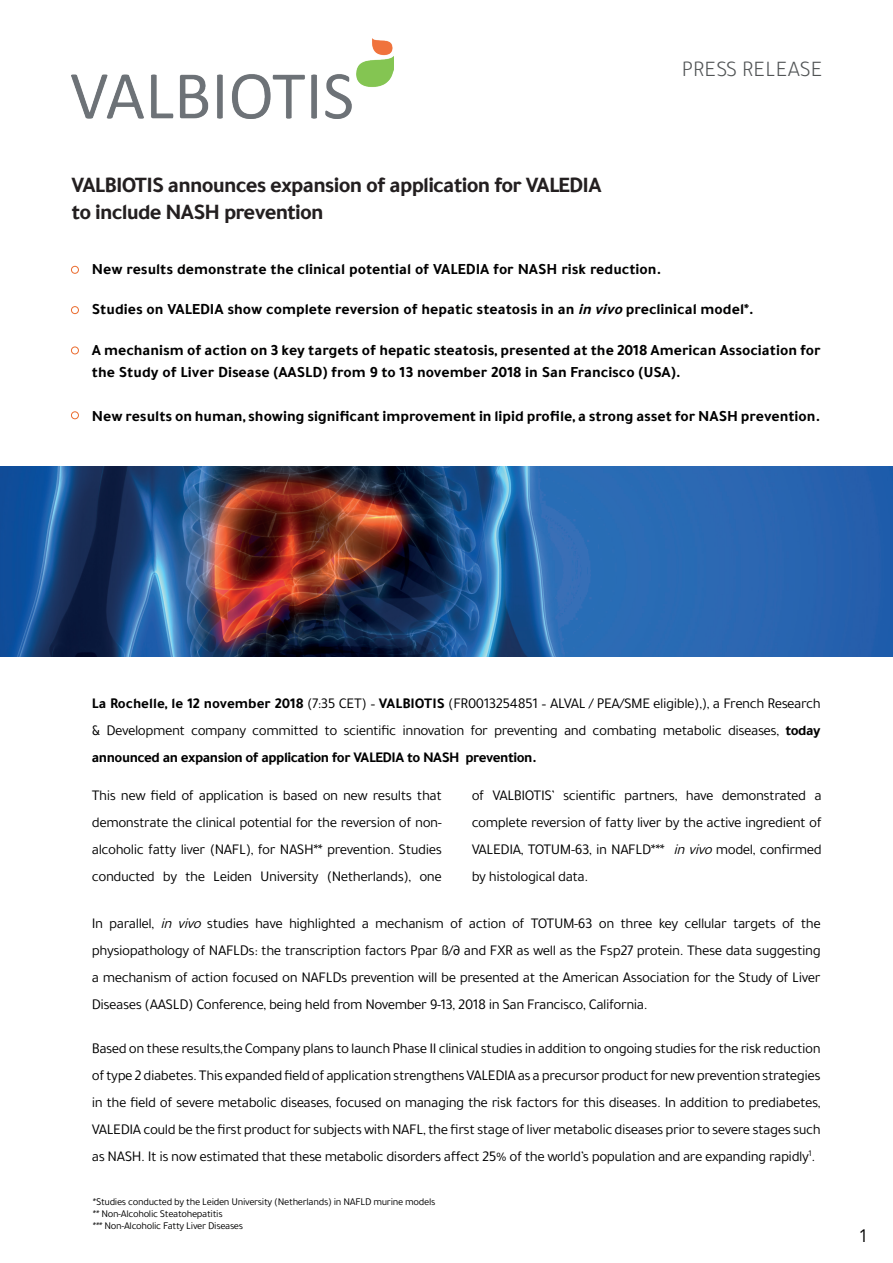
<style>
.page{position:relative;width:893px;height:1263px;background:#fff}
.page>*{position:absolute;margin:0;border:0;box-sizing:border-box;transform-origin:0 0}
.t1{font:700 22.5px/27px "Tajawal";letter-spacing:-.035em;color:#231f20}
.t2{font:300 22.5px "Tajawal";color:#515455}
.t3{font:18px "Avenir";color:#000001}
.t4{font:700 15.75px/22.5px "Tajawal";color:#000001}
.t5{font:15px/27px "Tajawal";letter-spacing:-.03em;color:#000001;text-align:justify}
.t6{font:10.5px/12px "Tajawal";letter-spacing:-.03em;color:#000001}
.s1{font-style:italic}
.s2{font-weight:700}
</style>
<div class="page">
<img style="left:72px;top:38px;width:321px;height:80px">
<div style="left:71px;top:266px;width:8px;height:8px;border:1px solid #eb6c2f;border-radius:50%"></div>
<div style="left:71px;top:306px;width:8px;height:8px;border:1px solid #eb6c2f;border-radius:50%"></div>
<div style="left:71px;top:347px;width:8px;height:7px;border:1px solid #eb6c2f;border-radius:50%"></div>
<div style="left:71px;top:411px;width:8px;height:8px;border:1px solid #eb6c2f;border-radius:50%"></div>
<img style="left:0;top:467px;width:893px;height:190px">
<h1 class="t1" style="left:72px;top:172px;width:531px">VALBIOTIS announces expansion of application for VALEDIA to include NASH prevention</h1>
<h1 class="t2" style="left:682px;top:54px;width:142px">PRESS RELEASE</h1>
<p class="t4" style="left:92px;top:257px;width:571px">New results demonstrate the clinical potential of VALEDIA for NASH risk reduction.</p>
<p class="t4" style="left:92px;top:298px;width:664px">Studies on VALEDIA show complete reversion of hepatic steatosis in an <span class="s1">invivo</span>preclinical model*.</p>
<p class="t4" style="left:92px;top:338px;width:730px">A mechanism of action on 3 key targets of hepatic steatosis, presented at the 2018 American Association for the Study of Liver Disease (AASLD) from 9 to 13 november 2018 in San Francisco (USA).</p>
<p class="t4" style="left:92px;top:404px;width:730px">New results on human, showing significant improvement in lipid profile, a strong asset for NASH prevention.</p>
<p class="t5" style="left:92px;top:690px;width:730px"><span class="s2">La Rochelle, le 12 november 2018</span> (7:35 CET) – <span class="s2">VALBIOTIS</span> (FR0013254851 – ALVAL / PEA/SME eligible),), a French Research &amp; Development company committed to scientific innovation for preventing and combating metabolic diseases, <span class="s2">today announced an expansion of application for VALEDIA to NASH prevention.</span></p>
<p class="t5" style="left:92px;top:781px;width:352px">This new field of application is based on new results that demonstrate the clinical potential for the reversion of non&shy;alcoholic fatty liver (NAFL), for NASH** prevention. Studies conducted by the Leiden University (Netherlands), one</p>
<p class="t5" style="left:472px;top:781px;width:352px">of VALBIOTIS’ scientific partners, have demonstrated a complete reversion of fatty liver by the active ingredient of VALEDIA, TOTUM-63, in NAFLD*** <span class="s1">invivo</span>model, confirmed by histological data.</p>
<p class="t5" style="left:92px;top:910px;width:730px">In parallel, <span class="s1">in vivo</span> studies have highlighted a mechanism of action of TOTUM-63 on three key cellular targets of the physiopathology of NAFLDs: the transcription factors Ppar ß/∂ and FXR as well as the Fsp27 protein. These data suggesting a mechanism of action focused on NAFLDs prevention will be presented at the American Association for the Study of Liver Diseases (AASLD) Conference, being held from November 9-13, 2018 in San Francisco, California.</p>
<p class="t5" style="left:92px;top:1034px;width:730px">Based on these results,the Company plans to launch Phase II clinical studies in addition to ongoing studies for the risk reduction of type 2 diabetes. This expanded field of application strengthens VALEDIA as a precursor product for new prevention strategies in the field of severe metabolic diseases, focused on managing the risk factors for this diseases. In addition to prediabetes, VALEDIA could be the first product for subjects with NAFL, the first stage of liver metabolic diseases prior to severe stages such as NASH. It is now estimated that these metabolic disorders affect 25% of the world’s population and are expanding rapidly<sup>1</sup>.</p>
<p class="t6" style="left:93px;top:1195px;width:344px">*Studies conducted by the Leiden University (Netherlands) in NAFLD murine models ** Non-Alcoholic Steatohepatitis<br>*** Non-Alcoholic Fatty Liver Diseases</p>
<p class="t3" style="left:858px;top:1225px;width:12px">1</p>
</div>
